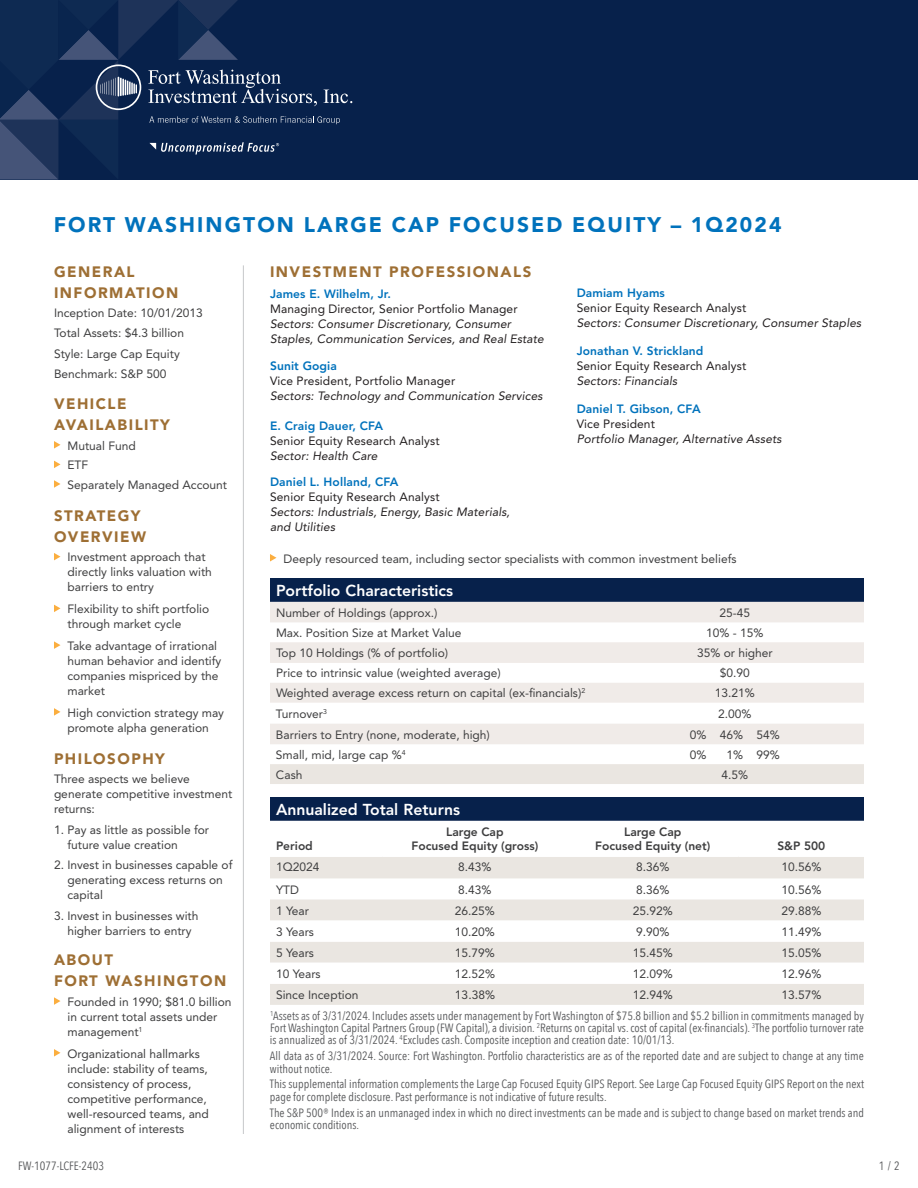
<style>
.page{position:relative;width:918px;height:1188px;background:#fff}
.page>*{position:absolute;margin:0;border:0;box-sizing:border-box;transform-origin:0 0}
.t1{font:900 21px "Avenir LT Std";letter-spacing:.1em;color:#0072bc}
.t2{font:800 15.75px "Avenir LT Std";color:#fff}
.t3{font:900 15px/21px "Avenir LT Std";letter-spacing:.1em;color:#9e6f34}
.t4{font:12px/15px "Avenir LT Std";color:#3e3e3f}
.t5{font:condensed 12px/12.3px "Avenir Next LT Pro";color:#57585a}
.t6{font:italic 12px/15px "Avenir LT Std";letter-spacing:.01em;color:#231f20}
.t7{font:12px "Avenir LT Std";letter-spacing:.01em;color:#231f20}
.t8{font:800 12px "Avenir LT Std";letter-spacing:.01em;color:#0072bc}
.t9{font:800 12px/14.4px "Avenir LT Std";color:#3e3e3f;text-align:center}
.t10{font:12px "Avenir Next Condensed";color:#57585a}
</style>
<div class="page">
<div style="left:0;top:0;width:918px;height:179px;background:#07214b"></div>
<svg style="left:0;top:0;width:352px;height:180px"></svg>
<svg style="left:54px;top:441px;width:7px;height:8px"></svg>
<svg style="left:54px;top:461px;width:7px;height:7px"></svg>
<svg style="left:54px;top:480px;width:7px;height:8px"></svg>
<svg style="left:54px;top:553px;width:7px;height:7px"></svg>
<svg style="left:54px;top:605px;width:7px;height:7px"></svg>
<svg style="left:54px;top:641px;width:7px;height:8px"></svg>
<svg style="left:54px;top:708px;width:7px;height:8px"></svg>
<svg style="left:54px;top:997px;width:7px;height:8px"></svg>
<svg style="left:54px;top:1049px;width:7px;height:8px"></svg>
<hr style="left:243px;top:265px;width:1px;height:869px;background:#c7c8ca">
<div style="left:270px;top:797px;width:594px;height:24px;background:#07214b"></div>
<svg style="left:270px;top:878px;width:594px;height:22px"></svg>
<div style="left:270px;top:857px;width:594px;height:21px;background:#eae6e1"></div>
<div style="left:270px;top:900px;width:594px;height:105px;background:#eae6e1"></div>
<svg style="left:270px;top:921px;width:594px;height:63px"></svg>
<svg style="left:270px;top:554px;width:7px;height:8px"></svg>
<div style="left:270px;top:578px;width:594px;height:24px;background:#07214b"></div>
<div style="left:270px;top:602px;width:594px;height:20px;background:#f0ebe8"></div>
<svg style="left:270px;top:642px;width:594px;height:102px;fill:#f0ebe8"></svg>
<div style="left:270px;top:764px;width:594px;height:20px;background:#eae6e1"></div>
<h1 class="t1" style="left:54px;top:212px;width:729px">FORT WASHINGTON LARGE CAP FOCUSED EQUITY – 1Q2024</h1>
<p class="t3" style="left:54px;top:261px;width:126px">GENERAL<br>INFORMATION</p>
<p class="t4" style="left:54px;top:303px;width:150px;line-height:20.4px">Inception Date: 10/01/2013<br>Total Assets: $4.3 billion<br>Style: Large Cap Equity<br>Benchmark: S&amp;P 500</p>
<p class="t3" style="left:54px;top:393px;width:118px">VEHICLE<br>AVAILABILITY</p>
<p class="t4" style="left:67px;top:436px;width:161px;line-height:19.6px">Mutual Fund<br>ETF<br>Separately Managed Account</p>
<p class="t3" style="left:54px;top:505px;width:94px">STRATEGY<br>OVERVIEW</p>
<p class="t4" style="left:67px;top:550px;width:146px">Investment approach that directly links valuation with barriers to entry</p>
<p class="t4" style="left:67px;top:602px;width:143px">Flexibility to shift portfolio through market cycle</p>
<p class="t4" style="left:67px;top:638px;width:155px">Take advantage of irrational human behavior and identify companies mispriced by the market</p>
<p class="t4" style="left:67px;top:705px;width:158px">High conviction strategy may promote alpha generation</p>
<p class="t3" style="left:54px;top:748px;width:112px">PHILOSOPHY</p>
<p class="t4" style="left:54px;top:772px;width:180px">Three aspects we believe generate competitive investment returns:</p>
<p class="t4" style="left:67px;top:822px;width:143px;text-indent:-13px">1. Pay as little as possible for future value creation</p>
<p class="t4" style="left:67px;top:858px;width:167px;text-indent:-13px">2. Invest in businesses capable of generating excess returns on capital</p>
<p class="t4" style="left:54px;top:908px;width:146px;text-align:center">3. Invest in businesses with higher barriers to entry</p>
<p class="t3" style="left:54px;top:950px;width:174px">ABOUT<br>FORT WASHINGTON</p>
<p class="t4" style="left:67px;top:994px;width:166px">Founded in 1990; $81.0 billion in current total assets under management<sup>1</sup></p>
<p class="t4" style="left:67px;top:1046px;width:143px">Organizational hallmarks include: stability of teams, consistency of process, competitive performance, well-resourced teams, and alignment of interests</p>
<p class="t3" style="left:270px;top:261px;width:263px">INVESTMENT PROFESSIONALS</p>
<p class="t8" style="left:270px;top:286px;width:123px">James E. Wilhelm, Jr.</p>
<p class="t7" style="left:270px;top:301px;width:249px">Managing Director, Senior Portfolio Manager</p>
<p class="t6" style="left:270px;top:316px;width:275px">Sectors: Consumer Discretionary, Consumer<br>Staples, Communication Services, and Real Estate</p>
<p class="t8" style="left:270px;top:359px;width:68px">Sunit Gogia</p>
<p class="t7" style="left:270px;top:374px;width:187px">Vice President, Portfolio Manager</p>
<p class="t6" style="left:270px;top:389px;width:274px">Sectors: Technology and Communication Services</p>
<p class="t8" style="left:270px;top:419px;width:115px">E. Craig Dauer, CFA</p>
<p class="t7" style="left:270px;top:434px;width:171px">Senior Equity Research Analyst</p>
<p class="t6" style="left:270px;top:449px;width:109px">Sector: Health Care</p>
<p class="t8" style="left:270px;top:475px;width:130px">Daniel L. Holland, CFA</p>
<p class="t7" style="left:270px;top:490px;width:171px">Senior Equity Research Analyst</p>
<p class="t6" style="left:270px;top:505px;width:241px">Sectors: Industrials, Energy, Basic Materials, and Utilities</p>
<p class="t8" style="left:577px;top:286px;width:90px">Damiam Hyams</p>
<p class="t7" style="left:577px;top:301px;width:171px">Senior Equity Research Analyst</p>
<p class="t6" style="left:577px;top:316px;width:286px">Sectors: Consumer Discretionary, Consumer Staples</p>
<p class="t8" style="left:577px;top:344px;width:128px">Jonathan V. Strickland</p>
<p class="t7" style="left:577px;top:359px;width:171px">Senior Equity Research Analyst</p>
<p class="t6" style="left:577px;top:374px;width:102px">Sectors: Financials</p>
<p class="t8" style="left:577px;top:402px;width:125px">Daniel T. Gibson, CFA</p>
<p class="t7" style="left:577px;top:417px;width:80px">Vice President</p>
<p class="t6" style="left:577px;top:432px;width:206px">Portfolio Manager, Alternative Assets</p>
<p class="t4" style="left:283px;top:551px;width:455px">Deeply resourced team, including sector specialists with common investment beliefs</p>
<h2 class="t2" style="left:276px;top:581px;width:179px">Portfolio Characteristics</h2>
<p class="t4" style="left:276px;top:605px;width:163px">Number of Holdings (approx.)</p>
<p class="t4" style="left:720px;top:605px;width:32px">25-45</p>
<p class="t4" style="left:276px;top:625px;width:187px">Max. Position Size at Market Value</p>
<p class="t4" style="left:706px;top:625px;width:59px">10% - 15%</p>
<p class="t4" style="left:276px;top:646px;width:174px">Top 10 Holdings (% of portfolio)</p>
<p class="t4" style="left:697px;top:646px;width:77px">35% or higher</p>
<p class="t4" style="left:276px;top:666px;width:226px">Price to intrinsic value (weighted average)</p>
<p class="t4" style="left:720px;top:666px;width:32px">$0.90</p>
<p class="t4" style="left:276px;top:686px;width:311px">Weighted average excess return on capital (ex-financials)<sup>2</sup></p>
<p class="t4" style="left:715px;top:686px;width:42px">13.21%</p>
<p class="t4" style="left:276px;top:706px;width:53px">Turnover<sup>3</sup></p>
<p class="t4" style="left:718px;top:706px;width:35px">2.00%</p>
<p class="t4" style="left:276px;top:727px;width:215px">Barriers to Entry (none, moderate, high)</p>
<p class="t4" style="left:690px;top:727px;width:92px">0% 46% 54%</p>
<p class="t4" style="left:276px;top:747px;width:131px">Small, mid, large cap %<sup>4</sup></p>
<p class="t4" style="left:690px;top:747px;width:18px">0%</p>
<p class="t4" style="left:727px;top:747px;width:55px">1% 99%</p>
<p class="t4" style="left:276px;top:767px;width:28px">Cash</p>
<p class="t4" style="left:722px;top:767px;width:28px">4.5%</p>
<h2 class="t2" style="left:276px;top:800px;width:186px">Annualized Total Returns</h2>
<p class="t9" style="left:276px;top:839px;width:38px">Period</p>
<p class="t9" style="left:412px;top:824px;width:128px">Large Cap<br>Focused Equity (gross)</p>
<p class="t9" style="left:595px;top:824px;width:117px">Large Cap<br>Focused Equity (net)</p>
<p class="t9" style="left:777px;top:839px;width:49px">S&amp;P 500</p>
<p class="t4" style="left:276px;top:860px;width:45px">1Q2024</p>
<p class="t4" style="left:458px;top:860px;width:35px">8.43%</p>
<p class="t4" style="left:636px;top:860px;width:35px">8.36%</p>
<p class="t4" style="left:781px;top:860px;width:42px">10.56%</p>
<p class="t4" style="left:276px;top:882px;width:24px">YTD</p>
<p class="t4" style="left:458px;top:882px;width:35px">8.43%</p>
<p class="t4" style="left:636px;top:882px;width:35px">8.36%</p>
<p class="t4" style="left:781px;top:882px;width:42px">10.56%</p>
<p class="t4" style="left:276px;top:903px;width:34px">1 Year</p>
<p class="t4" style="left:455px;top:903px;width:42px">26.25%</p>
<p class="t4" style="left:633px;top:903px;width:42px">25.92%</p>
<p class="t4" style="left:781px;top:903px;width:42px">29.88%</p>
<p class="t4" style="left:276px;top:924px;width:40px">3 Years</p>
<p class="t4" style="left:455px;top:924px;width:42px">10.20%</p>
<p class="t4" style="left:636px;top:924px;width:35px">9.90%</p>
<p class="t4" style="left:781px;top:924px;width:42px">11.49%</p>
<p class="t4" style="left:276px;top:945px;width:40px">5 Years</p>
<p class="t4" style="left:455px;top:945px;width:42px">15.79%</p>
<p class="t4" style="left:633px;top:945px;width:42px">15.45%</p>
<p class="t4" style="left:781px;top:945px;width:42px">15.05%</p>
<p class="t4" style="left:276px;top:966px;width:46px">10 Years</p>
<p class="t4" style="left:455px;top:966px;width:42px">12.52%</p>
<p class="t4" style="left:633px;top:966px;width:42px">12.09%</p>
<p class="t4" style="left:781px;top:966px;width:42px">12.96%</p>
<p class="t4" style="left:276px;top:987px;width:84px">Since Inception</p>
<p class="t4" style="left:455px;top:987px;width:42px">13.38%</p>
<p class="t4" style="left:633px;top:987px;width:42px">12.94%</p>
<p class="t4" style="left:781px;top:987px;width:42px">13.57%</p>
<p class="t5" style="left:270px;top:1009px;width:596px;text-align:justify"><sup>1</sup>Assets as of 3/31/2024. Includes assets under management by Fort Washington of $75.8 billion and $5.2 billion in commitments managed by Fort Washington Capital Partners Group (FW Capital), a division. <sup>2</sup>Returns on capital vs. cost of capital (ex-financials). <sup>3</sup>The portfolio turnover rate is annualized as of 3/31/2024. <sup>4</sup>Excludes cash. Composite inception and creation date: 10/01/13.</p>
<p class="t5" style="left:270px;top:1050px;width:595px">All data as of 3/31/2024. Source: Fort Washington. Portfolio characteristics are as of the reported date and are subject to change at any time without notice.</p>
<p class="t5" style="left:270px;top:1078px;width:596px">This supplemental information complements the Large Cap Focused Equity GIPS Report. See Large Cap Focused Equity GIPS Report on the next page for complete disclosure. Past performance is not indicative of future results.</p>
<p class="t5" style="left:270px;top:1106px;width:596px">The S&amp;P 500® Index is an unmanaged index in which no direct investments can be made and is subject to change based on market trends and economic conditions.</p>
<p class="t5" style="left:18px;top:1160px;width:88px">FW-1077-LCFE-2403</p>
<p class="t10" style="left:879px;top:1156px;width:23px">1 / 2</p>
</div>
